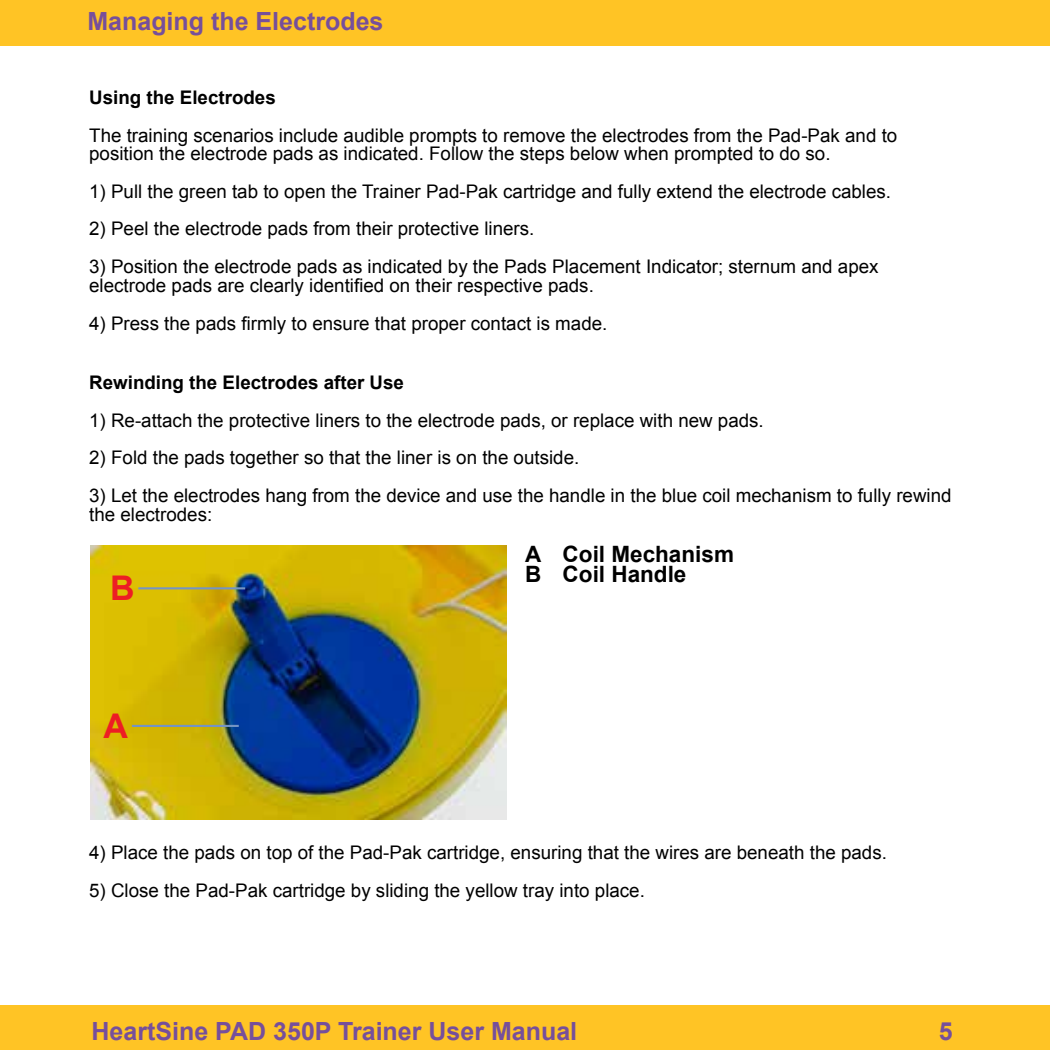
<style>
.page{position:relative;width:1050px;height:1050px;background:#fff}
.page>*{position:absolute;margin:0;border:0;box-sizing:border-box;transform-origin:0 0}
.t1{font:700 34px "Arial";color:#ed1d24}
.t2{font:700 25px "Arial";color:#764f9b}
.t3{font:700 22.5px/20px "Arial";color:#000}
.t4{font:18.75px/18.8px "Arial";color:#000}
.t5{font:700 18.75px "Arial";color:#000}
</style>
<div class="page">
<div style="left:0;top:1005px;width:1049px;height:44px;background:#ffc425"></div>
<div style="left:0;top:0;width:1049px;height:46px;background:#ffc425"></div>
<img style="left:91px;top:545px;width:415px;height:274px">
<hr style="left:138px;top:587px;width:107px;height:2px;background:#7494c4">
<hr style="left:132px;top:724px;width:107px;height:3px;background:#7494c4">
<h2 class="t2" style="left:87px;top:5px;width:297px">Managing the Electrodes</h2>
<p class="t5" style="left:89px;top:85px;width:188px">Using the Electrodes</p>
<p class="t4" style="left:89px;top:126px;width:809px">The training scenarios include audible prompts to remove the electrodes from the Pad-Pak and to position the electrode pads as indicated. Follow the steps below when prompted to do so.</p>
<p class="t4" style="left:89px;top:182px;width:803px">1) Pull the green tab to open the Trainer Pad-Pak cartridge and fully extend the electrode cables.</p>
<p class="t4" style="left:89px;top:219px;width:446px">2) Peel the electrode pads from their protective liners.</p>
<p class="t4" style="left:89px;top:257px;width:790px">3) Position the electrode pads as indicated by the Pads Placement Indicator; sternum and apex electrode pads are clearly identified on their respective pads.</p>
<p class="t4" style="left:89px;top:314px;width:519px">4) Press the pads firmly to ensure that proper contact is made.</p>
<p class="t5" style="left:89px;top:370px;width:316px">Rewinding the Electrodes after Use</p>
<p class="t4" style="left:89px;top:411px;width:676px">1) Re-attach the protective liners to the electrode pads, or replace with new pads.</p>
<p class="t4" style="left:89px;top:448px;width:491px">2) Fold the pads together so that the liner is on the outside.</p>
<p class="t4" style="left:89px;top:486px;width:863px">3) Let the electrodes hang from the device and use the handle in the blue coil mechanism to fully rewind the electrodes:</p>
<h1 class="t1" style="left:110px;top:565px;width:26px">B</h1>
<h1 class="t1" style="left:103px;top:703px;width:26px">A</h1>
<p class="t3" style="left:525px;top:545px;width:18px">A<br>B</p>
<p class="t3" style="left:562px;top:545px;width:173px">Coil Mechanism<br>Coil Handle</p>
<p class="t4" style="left:89px;top:843px;width:799px">4) Place the pads on top of the Pad-Pak cartridge, ensuring that the wires are beneath the pads.</p>
<p class="t4" style="left:89px;top:881px;width:557px">5) Close the Pad-Pak cartridge by sliding the yellow tray into place.</p>
<h2 class="t2" style="left:92px;top:1014px;width:487px">HeartSine PAD 350P Trainer User Manual</h2>
<h2 class="t2" style="left:938px;top:1014px;width:15px">5</h2>
</div>
